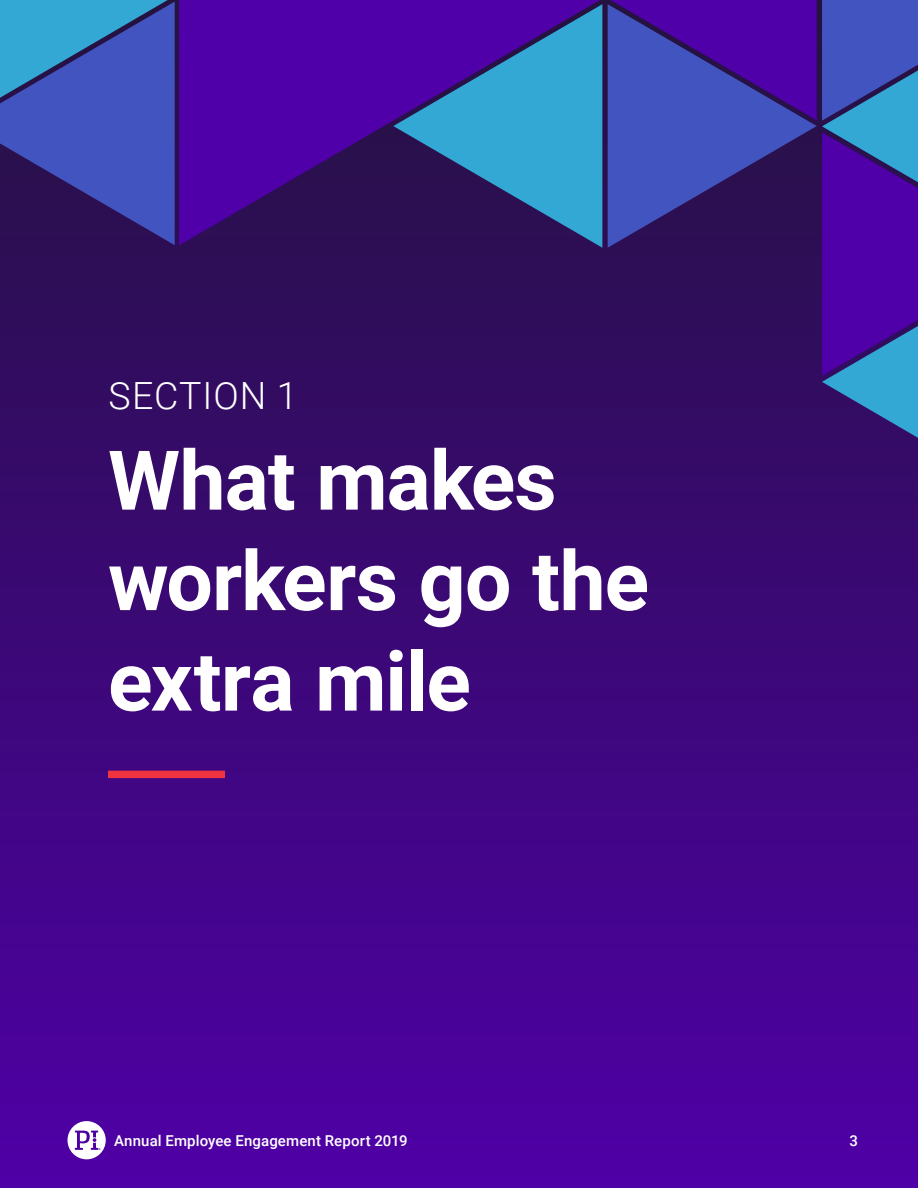
<style>
.page{position:relative;width:918px;height:1188px;background:#fff}
.page>*{position:absolute;margin:0;border:0;box-sizing:border-box;transform-origin:0 0}
.Section_Title{font:700 82.5px/100.5px "Roboto";letter-spacing:-.015em;color:#fff}
.Section{font:300 37.5px "Roboto";letter-spacing:.025em;color:#fff}
.t1{font:500 15px "Roboto";letter-spacing:.01em;color:#fff}
</style>
<div class="page">
<div style="left:0;top:0;width:918px;height:1188px;background:linear-gradient(to bottom,#282153,#4e009e)"></div>
<svg style="left:67px;top:1121px;width:39px;height:38px"></svg>
<svg style="left:179px;top:0;width:421px;height:245px;background:#460392"></svg>
<svg style="left:610px;top:0;width:308px;height:438px;background:#3a278c"></svg>
<svg style="left:0;top:0;width:175px;height:245px;background:#3954a9"></svg>
<svg style="left:393px;top:4px;width:209px;height:244px;background:#3757a5"></svg>
<div style="left:108px;top:771px;width:117px;height:7px;background:#ef3340"></div>
<p class="Section" style="left:109px;top:370px;width:191px">SECTION 1</p>
<p class="Section_Title" style="left:108px;top:427px;width:543px">What makes workers go the extra mile</p>
<p class="t1" style="left:114px;top:1130px;width:295px">Annual Employee Engagement Report 2019</p>
<p class="t1" style="left:849px;top:1130px;width:10px">3</p>
</div>
